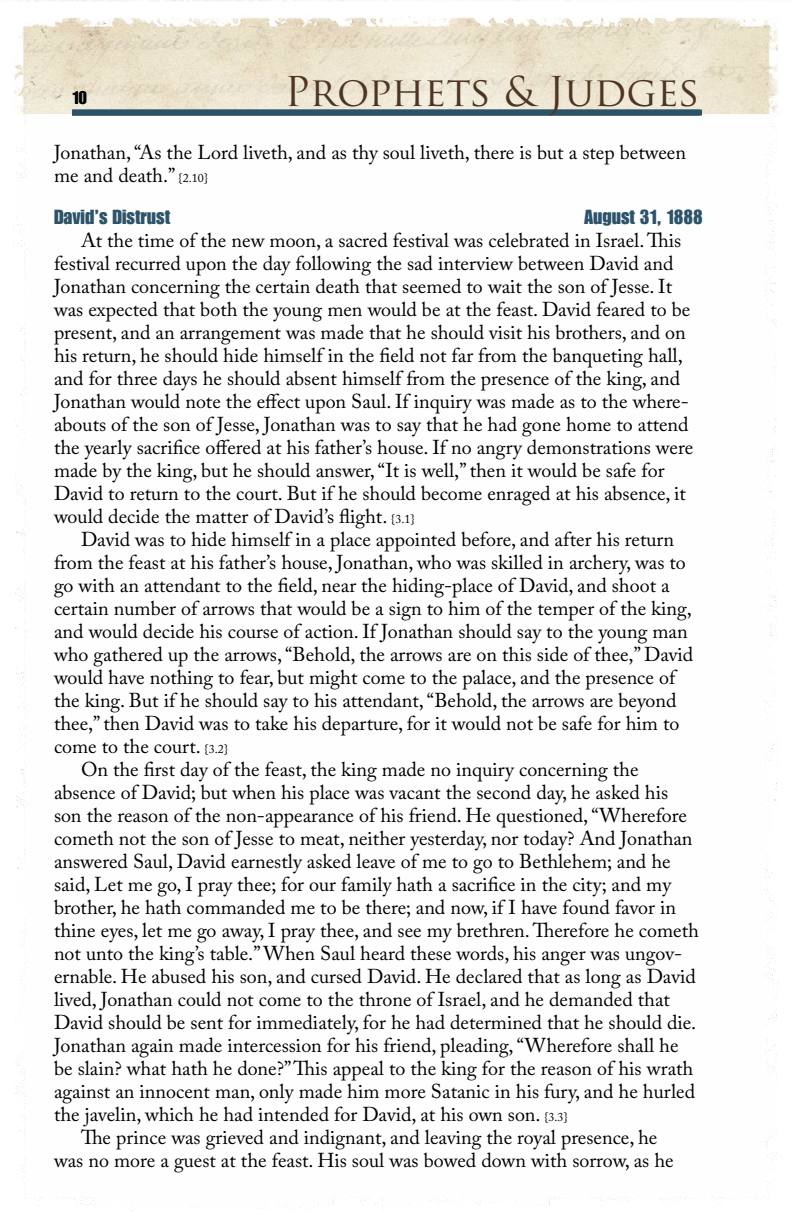
<style>
.page{position:relative;width:792px;height:1224px;background:#fff}
.page>*{position:absolute;margin:0;border:0;box-sizing:border-box;transform-origin:0 0}
.t1{font:40px "Trajan Pro";color:#4d3724}
.t2{font:20px/23px "Adobe Caslon Pro";color:#000}
.t3{font:20px "Genuine";color:#2d5369}
.t4{font:18px "Genuine";color:#000}
.s1{font-size:12px}
</style>
<div class="page">
<img style="left:13px;top:16px;width:766px;height:1192px">
<h1 class="t1" style="left:285px;top:66px;width:417px">Prophets &amp; Judges</h1>
<p class="t2" style="left:54px;top:140px;width:634px">Jonathan, “As the Lord liveth, and as thy soul liveth, there is but a step between me and death.” <span class="s1">{2.10}</span></p>
<p class="t3" style="left:54px;top:205px;width:118px">David’s Distrust</p>
<p class="t3" style="left:584px;top:205px;width:120px">August 31, 1888</p>
<p class="t2" style="left:54px;top:228px;width:641px;text-indent:27px">At the time of the new moon, a sacred festival was celebrated in Israel. This festival recurred upon the day following the sad interview between David and Jonathan concerning the certain death that seemed to wait the son of Jesse. It was expected that both the young men would be at the feast. David feared to be present, and an arrangement was made that he should visit his brothers, and on his return, he should hide himself in the field not far from the banqueting hall, and for three days he should absent himself from the presence of the king, and Jonathan would note the effect upon Saul. If inquiry was made as to the where&shy;abouts of the son of Jesse, Jonathan was to say that he had gone home to attend the yearly sacrifice offered at his father’s house. If no angry demonstrations were made by the king, but he should answer, “It is well,” then it would be safe for David to return to the court. But if he should become enraged at his absence, it would decide the matter of David’s flight. <span class="s1">{3.1}</span></p>
<p class="t2" style="left:81px;top:527px;width:595px">David was to hide himself in a place appointed before, and after his return</p>
<p class="t2" style="left:54px;top:550px;width:633px">from the feast at his father’s house, Jonathan, who was skilled in archery, was to</p>
<p class="t2" style="left:54px;top:573px;width:617px">go with an attendant to the field, near the hiding-place of David, and shoot a</p>
<p class="t2" style="left:54px;top:596px;width:639px">certain number of arrows that would be a sign to him of the temper of the king,</p>
<p class="t2" style="left:54px;top:619px;width:635px">and would decide his course of action. If Jonathan should say to the young man</p>
<p class="t2" style="left:54px;top:642px;width:641px">who gathered up the arrows, “Behold, the arrows are on this side of thee,” David</p>
<p class="t2" style="left:54px;top:665px;width:623px">would have nothing to fear, but might come to the palace, and the presence of</p>
<p class="t2" style="left:54px;top:688px;width:624px">the king. But if he should say to his attendant, “Behold, the arrows are beyond</p>
<p class="t2" style="left:54px;top:711px;width:627px">thee,” then David was to take his departure, for it would not be safe for him to</p>
<p class="t2" style="left:54px;top:734px;width:176px">come to the court. <span class="s1">{3.2}</span></p>
<p class="t2" style="left:81px;top:757px;width:559px">On the first day of the feast, the king made no inquiry concerning the</p>
<p class="t2" style="left:54px;top:780px;width:616px">absence of David; but when his place was vacant the second day, he asked his</p>
<p class="t2" style="left:54px;top:803px;width:635px">son the reason of the non-appearance of his friend. He questioned, “Wherefore</p>
<p class="t2" style="left:54px;top:826px;width:640px">cometh not the son of Jesse to meat, neither yesterday, nor today? And Jonathan</p>
<p class="t2" style="left:54px;top:849px;width:618px">answered Saul, David earnestly asked leave of me to go to Bethlehem; and he</p>
<p class="t2" style="left:54px;top:872px;width:619px">said, Let me go, I pray thee; for our family hath a sacrifice in the city; and my</p>
<p class="t2" style="left:54px;top:895px;width:624px">brother, he hath commanded me to be there; and now, if I have found favor in</p>
<p class="t2" style="left:54px;top:918px;width:646px">thine eyes, let me go away, I pray thee, and see my brethren. Therefore he cometh</p>
<p class="t2" style="left:54px;top:941px;width:630px">not unto the king’s table.” When Saul heard these words, his anger was ungov-</p>
<p class="t2" style="left:54px;top:964px;width:643px">ernable. He abused his son, and cursed David. He declared that as long as David</p>
<p class="t2" style="left:54px;top:987px;width:617px">lived, Jonathan could not come to the throne of Israel, and he demanded that</p>
<p class="t2" style="left:54px;top:1010px;width:644px">David should be sent for immediately, for he had determined that he should die.</p>
<p class="t2" style="left:54px;top:1033px;width:626px">Jonathan again made intercession for his friend, pleading, “Wherefore shall he</p>
<p class="t2" style="left:54px;top:1056px;width:641px">be slain? what hath he done?” This appeal to the king for the reason of his wrath</p>
<p class="t2" style="left:54px;top:1079px;width:643px">against an innocent man, only made him more Satanic in his fury, and he hurled</p>
<p class="t2" style="left:54px;top:1102px;width:515px">the javelin, which he had intended for David, at his own son. <span class="s1">{3.3}</span></p>
<p class="t2" style="left:81px;top:1125px;width:578px">The prince was grieved and indignant, and leaving the royal presence, he</p>
<p class="t2" style="left:54px;top:1148px;width:621px">was no more a guest at the feast. His soul was bowed down with sorrow, as he</p>
<p class="t4" style="left:72px;top:87px;width:17px">10</p>
</div>
